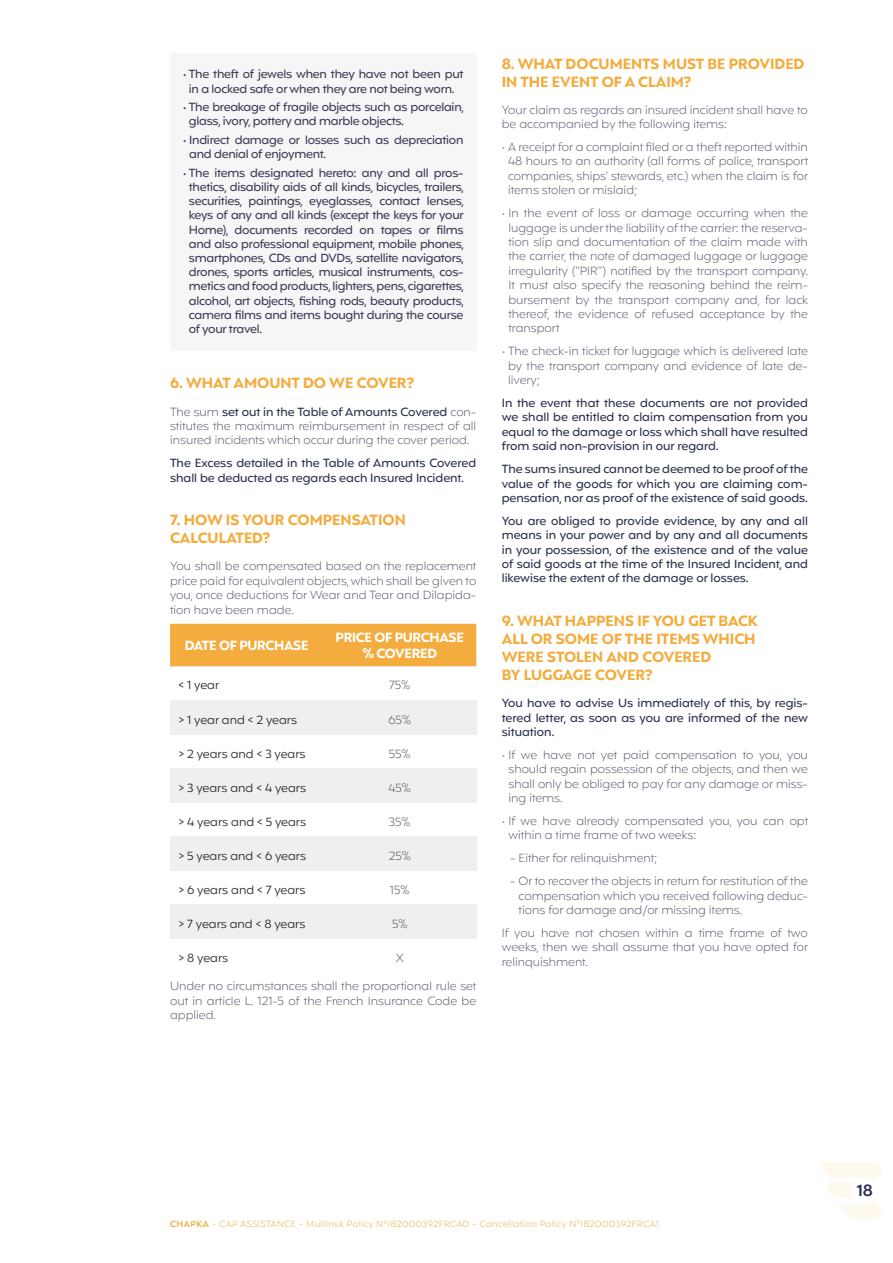
<style>
.page{position:relative;width:893px;height:1263px;background:#fff}
.page>*{position:absolute;margin:0;border:0;box-sizing:border-box;transform-origin:0 0}
.t1{font:600 16.5px "Mangueira Alt";color:#2a314d}
.t2{font:700 15px/18px "Mangueira Alt";color:#f3ac3d}
.t3{font:700 13.5px/16.5px "Mangueira Alt";letter-spacing:-.02em;color:#fff;text-align:center}
.t4{font:300 12px/14.4px "Mangueira Alt";color:#605b72;text-align:justify}
.t5{font:500 12px/14.2px "Mangueira Alt";letter-spacing:-.02em;color:#3c3d57}
.t6{font:500 12px/14.4px "Mangueira Alt";color:#2a314d;text-align:justify}
.t7{font:12px "Mangueira Alt";color:#2b2b2b}
.t8{font:300 12px "Mangueira Alt";color:#5d5958}
.t9{font:300 9px "Mangueira Alt";letter-spacing:.05em;color:#f3ac3d}
.s1{font-weight:500;color:#2a314d}
.s2{font-weight:600}
</style>
<div class="page">
<svg style="left:821px;top:1162px;width:63px;height:57px"></svg>
<div style="left:170px;top:53px;width:306px;height:298px;background:#f7f6f7"></div>
<div style="left:170px;top:624px;width:306px;height:42px;background:#f3ac3d"></div>
<div style="left:170px;top:700px;width:153px;height:34px;background:#efeff1"></div>
<div style="left:323px;top:700px;width:153px;height:34px;background:#efeff1"></div>
<div style="left:170px;top:768px;width:153px;height:34px;background:#efeff1"></div>
<div style="left:323px;top:768px;width:153px;height:34px;background:#efeff1"></div>
<div style="left:170px;top:836px;width:153px;height:34px;background:#efeff1"></div>
<div style="left:323px;top:836px;width:153px;height:34px;background:#efeff1"></div>
<div style="left:170px;top:904px;width:153px;height:34px;background:#efeff1"></div>
<div style="left:323px;top:904px;width:153px;height:34px;background:#efeff1"></div>
<p class="t5" style="left:183px;top:68px;width:282px;text-align:center">• The theft of jewels when they have not been put in a locked safe or when they are not being worn.</p>
<p class="t5" style="left:189px;top:101px;width:276px;text-indent:-6px">• The breakage of fragile objects such as porcelain, glass, ivory, pottery and marble objects.</p>
<p class="t5" style="left:189px;top:134px;width:276px;text-indent:-6px">• Indirect damage or losses such as depreciation and denial of enjoyment.</p>
<p class="t5" style="left:189px;top:166px;width:276px;text-align:justify;text-indent:-6px">• The items designated hereto: any and all pros&shy;thetics, disability aids of all kinds, bicycles, trailers, securities, paintings, eyeglasses, contact lenses, keys of any and all kinds (except the keys for your Home), documents recorded on tapes or films and also professional equipment, mobile phones, smartphones, CDs and DVDs, satellite navigators, drones, sports articles, musical instruments, cos&shy;metics and food products, lighters, pens, cigarettes, alcohol, art objects, fishing rods, beauty products, camera films and items bought during the course of your travel.</p>
<p class="t2" style="left:170px;top:376px;width:246px">6. WHAT AMOUNT DO WE COVER?</p>
<p class="t4" style="left:170px;top:405px;width:308px">The sum <span class="s1">set out in the Table of Amounts Covered</span> con&shy;stitutes the maximum reimbursement in respect of all insured incidents which occur during the cover period.</p>
<p class="t6" style="left:170px;top:457px;width:308px">The Excess detailed in the Table of Amounts Covered shall be deducted as regards each Insured Incident.</p>
<p class="t2" style="left:170px;top:512px;width:237px">7. HOW IS YOUR COMPENSATION<br>CALCULATED?</p>
<p class="t4" style="left:170px;top:560px;width:308px">You shall be compensated based on the replacement price paid for equivalent objects, which shall be given to you, once deductions for Wear and Tear and Dilapida&shy;tion have been made.</p>
<p class="t3" style="left:185px;top:638px;width:125px">DATE OF PURCHASE</p>
<p class="t3" style="left:336px;top:630px;width:130px">PRICE OF PURCHASE % COVERED</p>
<p class="t7" style="left:179px;top:677px;width:42px">&lt; 1 year</p>
<p class="t8" style="left:389px;top:677px;width:23px">75%</p>
<p class="t7" style="left:179px;top:711px;width:120px">&gt; 1 year and &lt; 2 years</p>
<p class="t8" style="left:388px;top:711px;width:24px">65%</p>
<p class="t7" style="left:179px;top:745px;width:128px">&gt; 2 years and &lt; 3 years</p>
<p class="t8" style="left:389px;top:745px;width:23px">55%</p>
<p class="t7" style="left:179px;top:779px;width:129px">&gt; 3 years and &lt; 4 years</p>
<p class="t8" style="left:388px;top:779px;width:24px">45%</p>
<p class="t7" style="left:179px;top:813px;width:129px">&gt; 4 years and &lt; 5 years</p>
<p class="t8" style="left:389px;top:813px;width:23px">35%</p>
<p class="t7" style="left:179px;top:847px;width:129px">&gt; 5 years and &lt; 6 years</p>
<p class="t8" style="left:389px;top:847px;width:24px">25%</p>
<p class="t7" style="left:179px;top:881px;width:128px">&gt; 6 years and &lt; 7 years</p>
<p class="t8" style="left:390px;top:881px;width:21px">15%</p>
<p class="t7" style="left:179px;top:915px;width:128px">&gt; 7 years and &lt; 8 years</p>
<p class="t8" style="left:392px;top:915px;width:17px">5%</p>
<p class="t7" style="left:179px;top:949px;width:51px">&gt; 8 years</p>
<p class="t8" style="left:396px;top:949px;width:9px">X</p>
<p class="t4" style="left:170px;top:980px;width:308px">Under no circumstances shall the proportional rule set out in article L. 121-5 of the French Insurance Code be applied.</p>
<p class="t2" style="left:502px;top:56px;width:304px">8. WHAT DOCUMENTS MUST BE PROVIDED<br>IN THE EVENT OF A CLAIM?</p>
<p class="t4" style="left:502px;top:103px;width:308px">Your claim as regards an insured incident shall have to be accompanied by the following items:</p>
<p class="t4" style="left:508px;top:141px;width:302px;text-indent:-6px">• A receipt for a complaint filed or a theft reported within 48 hours to an authority (all forms of police, transport companies, ships’ stewards, etc.) when the claim is for items stolen or mislaid;</p>
<p class="t4" style="left:508px;top:207px;width:301px;text-indent:-7px">• In the event of loss or damage occurring when the luggage is under the liability of the carrier: the reserva&shy;tion slip and documentation of the claim made with the carrier, the note of damaged luggage or luggage irregularity (“PIR”) notified by the transport company.<br>It must also specify the reasoning behind the reim&shy;bursement by the transport company and, for lack thereof, the evidence of refused acceptance by the transport</p>
<p class="t4" style="left:508px;top:345px;width:301px;text-indent:-6px">• The check-in ticket for luggage which is delivered late by the transport company and evidence of late de&shy;livery;</p>
<p class="t6" style="left:502px;top:397px;width:308px">In the event that these documents are not provided we shall be entitled to claim compensation from you equal to the damage or loss which shall have resulted from said non-provision in our regard.</p>
<p class="t6" style="left:502px;top:463px;width:308px">The sums insured cannot be deemed to be proof of the value of the goods for which you are claiming com&shy;pensation, nor as proof of the existence of said goods.</p>
<p class="t6" style="left:502px;top:515px;width:308px">You are obliged to provide evidence, by any and all means in your power and by any and all documents in your possession, of the existence and of the value of said goods at the time of the Insured Incident, and likewise the extent of the damage or losses.</p>
<p class="t2" style="left:502px;top:613px;width:258px">9. WHAT HAPPENS IF YOU GET BACK<br>ALL OR SOME OF THE ITEMS WHICH<br>WERE STOLEN AND COVERED<br>BY LUGGAGE COVER?</p>
<p class="t6" style="left:502px;top:697px;width:308px">You have to advise Us immediately of this, by regis&shy;tered letter, as soon as you are informed of the new situation.</p>
<p class="t4" style="left:508px;top:748px;width:301px;text-indent:-7px">• If we have not yet paid compensation to you, you should regain possession of the objects, and then we shall only be obliged to pay for any damage or miss&shy;ing items.</p>
<p class="t4" style="left:508px;top:815px;width:301px;text-indent:-7px">• If we have already compensated you, you can opt within a time frame of two weeks:</p>
<p class="t4" style="left:510px;top:852px;width:149px">- Either for relinquishment;</p>
<p class="t4" style="left:519px;top:875px;width:291px;text-indent:-8px">- Or to recover the objects in return for restitution of the compensation which you received following deduc&shy;tions for damage and/or missing items.</p>
<p class="t4" style="left:502px;top:926px;width:308px">If you have not chosen within a time frame of two weeks, then we shall assume that you have opted for relinquishment.</p>
<p class="t9" style="left:170px;top:1218px;width:490px"><span class="s2">CHAPKA</span> - CAP ASSISTANCE - Multirisk Policy N°IB2000392FRCA0 - Cancellation Policy N°IB2000392FRCA1</p>
<h1 class="t1" style="left:857px;top:1179px;width:18px">18</h1>
</div>
